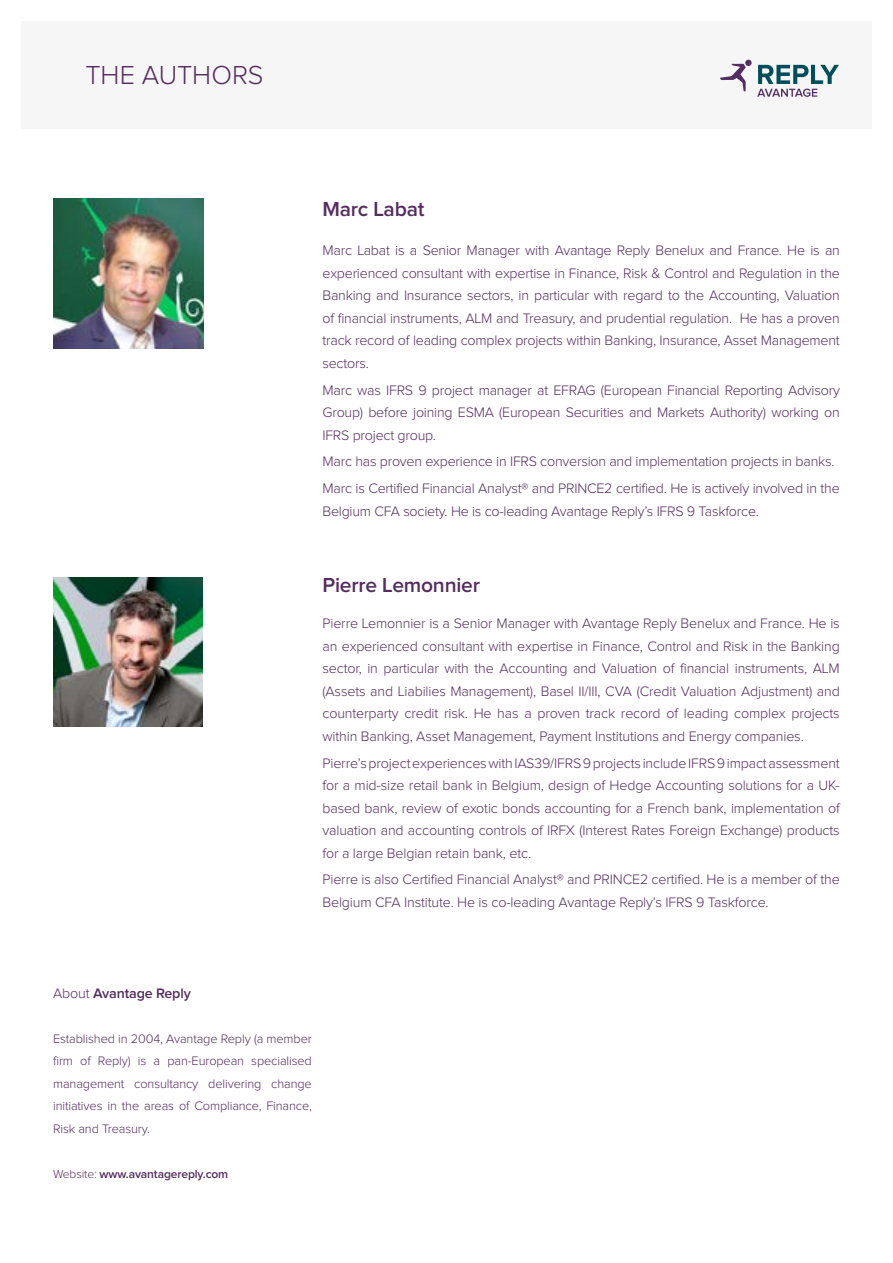
<style>
.page{position:relative;width:893px;height:1263px;background:#fff}
.page>*{position:absolute;margin:0;border:0;box-sizing:border-box;transform-origin:0 0}
.t1{font:300 27px "Proxima Nova";letter-spacing:-.005em;color:#542c5e}
.t2{font:600 21px "Proxima Nova";letter-spacing:-.01em;color:#542c5e}
.t3{font:300 14.25px/22.5px "Proxima Nova";letter-spacing:-.015em;color:#542c5e;text-align:justify}
.t4{font:600 14.25px "Proxima Nova";letter-spacing:-.01em;color:#542c5e}
.t5{font:300 12.75px/22.5px "Proxima Nova";letter-spacing:-.01em;color:#542c5e;text-align:justify}
.t6{font:600 12px "Proxima Nova";letter-spacing:-.01em;color:#542c5e}
.s1{font-weight:300}
</style>
<div class="page">
<div style="left:21px;top:21px;width:851px;height:108px;background:#f6f6f6"></div>
<img style="left:53px;top:577px;width:150px;height:150px">
<img style="left:54px;top:199px;width:149px;height:149px">
<div style="left:745px;top:60px;width:7px;height:6px;background:#522e64;border-radius:50%"></div>
<svg style="left:720px;top:64px;width:26px;height:27px"></svg>
<svg style="left:757px;top:65px;width:82px;height:32px"></svg>
<p class="t1" style="left:85px;top:63px;width:180px">THE AUTHORS</p>
<p class="t2" style="left:322px;top:199px;width:103px">Marc Labat</p>
<p class="t3" style="left:322px;top:240px;width:519px">Marc Labat is a Senior Manager with Avantage Reply Benelux and France. He is an experienced consultant with expertise in Finance, Risk &amp; Control and Regulation in the Banking and Insurance sectors, in particular with regard to the Accounting, Valuation of financial instruments, ALM and Treasury, and prudential regulation. He has a proven track record of leading complex projects within Banking, Insurance, Asset Management sectors.</p>
<p class="t3" style="left:322px;top:379px;width:519px">Marc was IFRS 9 project manager at EFRAG (European Financial Reporting Advisory Group) before joining ESMA (European Securities and Markets Authority) working on IFRS project group.</p>
<p class="t3" style="left:322px;top:449px;width:519px;line-height:26.7px">Marc has proven experience in IFRS conversion and implementation projects in banks.<br>Marc is Certified Financial Analyst® and PRINCE2 certified. He is actively involved in the</p>
<p class="t3" style="left:322px;top:500px;width:438px">Belgium CFA society. He is co-leading Avantage Reply’s IFRS 9 Taskforce.</p>
<p class="t2" style="left:322px;top:575px;width:159px">Pierre Lemonnier</p>
<p class="t3" style="left:322px;top:613px;width:519px">Pierre Lemonnier is a Senior Manager with Avantage Reply Benelux and France. He is an experienced consultant with expertise in Finance, Control and Risk in the Banking sector, in particular with the Accounting and Valuation of financial instruments, ALM (Assets and Liabilies Management), Basel II/III, CVA (Credit Valuation Adjustment) and counterparty credit risk. He has a proven track record of leading complex projects within Banking, Asset Management, Payment Institutions and Energy companies.</p>
<p class="t3" style="left:322px;top:752px;width:519px">Pierre’s project experiences with IAS39/IFRS 9 projects include IFRS 9 impact assessment for a mid-size retail bank in Belgium, design of Hedge Accounting solutions for a UK&shy;based bank, review of exotic bonds accounting for a French bank, implementation of valuation and accounting controls of IRFX (Interest Rates Foreign Exchange) products for a large Belgian retain bank, etc.</p>
<p class="t3" style="left:322px;top:869px;width:519px">Pierre is also Certified Financial Analyst® and PRINCE2 certified. He is a member of the<br>Belgium CFA Institute. He is co-leading Avantage Reply’s IFRS 9 Taskforce.</p>
<p class="t4" style="left:53px;top:986px;width:139px"><span class="s1">About</span> Avantage Reply</p>
<p class="t5" style="left:53px;top:1027px;width:260px">Established in 2004, Avantage Reply (a member firm of Reply) is a pan-European specialised management consultancy delivering change initiatives in the areas of Compliance, Finance, Risk and Treasury.</p>
<p class="t6" style="left:53px;top:1168px;width:177px"><span class="s1">Website:</span> www.avantagereply.com</p>
</div>
